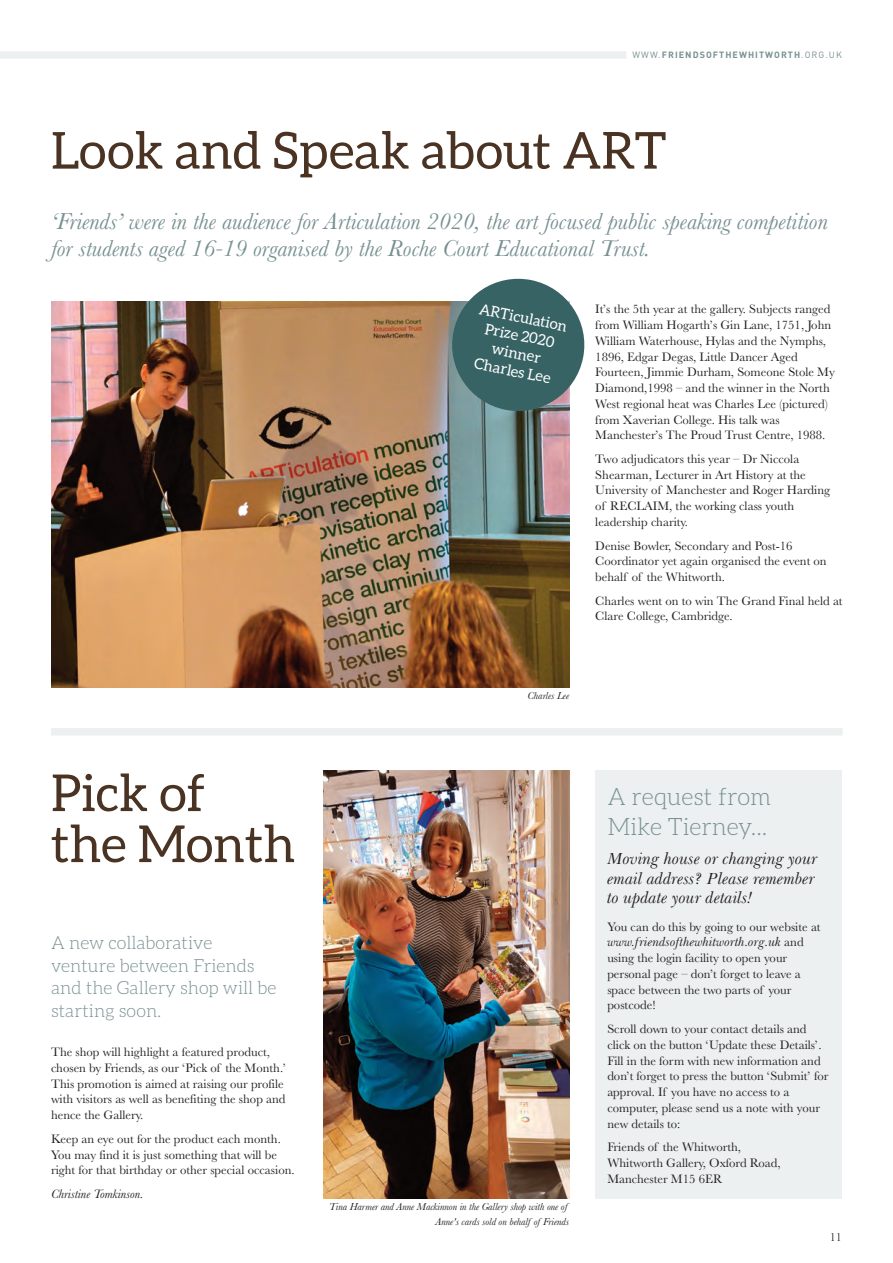
<style>
.page{position:relative;width:893px;height:1263px;background:#fff}
.page>*{position:absolute;margin:0;border:0;box-sizing:border-box;transform-origin:0 0}
.t1{font:51px/51px "Aleo";color:#4a3322}
.t2{font:italic 24px/27px "Baskerville";color:#789091}
.t3{font:300 24px/30px "Aleo";color:#789091}
.t4{font:300 18px/22.5px "Aleo";color:#789091}
.t5{font:italic 16.5px/19.5px "Baskerville BT";color:#231f20}
.t6{font:15px/18px "Aleo";color:#fff;text-align:center}
.t7{font:12.75px/15.8px "Baskerville";color:#231f20}
.t8{font:italic 12.75px "Baskerville";color:#231f20}
.t9{font:12px "Baskerville";color:#231f20}
.t10{font:italic 10.5px/14.2px "Baskerville";letter-spacing:-.005em;color:#231f20;text-align:right}
.t11{font:700 9px "DIN";letter-spacing:.115em;color:#789091}
.s1{font-weight:400}
.s2{font-family:"Baskerville BT";font-style:italic}
</style>
<div class="page">
<div style="left:0;top:51px;width:626px;height:8px;background:#ecf0f0"></div>
<img style="left:51px;top:302px;width:518px;height:386px">
<img style="left:323px;top:770px;width:246px;height:428px">
<div style="left:595px;top:770px;width:247px;height:428px;background:#ecf0f0"></div>
<div style="left:51px;top:728px;width:792px;height:7px;background:#ecf0f0"></div>
<svg style="left:446px;top:278px;width:139px;height:139px;background:#5e7f80"></svg>
<p class="t11" style="left:633px;top:52px;width:211px"><span class="s1">WWW.</span>FRIENDSOFTHEWHITWORTH<span class="s1">.ORG.UK</span></p>
<p class="t1" style="left:51px;top:126px;width:617px">Look and Speak about ART</p>
<p class="t2" style="left:51px;top:210px;width:778px">‘Friends’ were in the audience for Articulation 2020, the art focused public speaking competition for students aged 16-19 organised by the Roche Court Educational Trust.</p>
<p class="t1" style="left:51px;top:768px;width:246px">Pick of<br>the Month</p>
<p class="t4" style="left:51px;top:932px;width:227px">A new collaborative venture between Friends and the Gallery shop will be starting soon.</p>
<p class="t7" style="left:51px;top:1045px;width:237px">The shop will highlight a featured product, chosen by Friends, as our ‘Pick of the Month.’ This promotion is aimed at raising our profile with visitors as well as benefiting the shop and hence the Gallery.</p>
<p class="t7" style="left:51px;top:1132px;width:245px">Keep an eye out for the product each month.<br>You may find it is just something that will be right for that birthday or other special occasion.</p>
<p class="t8" style="left:51px;top:1189px;width:94px">Christine Tomkinson.</p>
<p class="t6" style="left:481px;top:300px;width:91px;rotate:11deg">ARTiculation<br>Prize 2020 winner<br>Charles Lee</p>
<p class="t7" style="left:595px;top:303px;width:241px">It’s the 5th year at the gallery. Subjects ranged from William Hogarth’s Gin Lane, 1751, John William Waterhouse, Hylas and the Nymphs, 1896, Edgar Degas, Little Dancer Aged Fourteen, Jimmie Durham, Someone Stole My Diamond,1998 – and the winner in the North West regional heat was Charles Lee (pictured) from Xaverian College. His talk was Manchester’s The Proud Trust Centre, 1988.</p>
<p class="t7" style="left:595px;top:452px;width:236px">Two adjudicators this year – Dr Niccola Shearman, Lecturer in Art History at the University of Manchester and Roger Harding of RECLAIM, the working class youth leadership charity.</p>
<p class="t7" style="left:595px;top:539px;width:233px">Denise Bowler, Secondary and Post-16<br>Coordinator yet again organised the event on behalf of the Whitworth.</p>
<p class="t7" style="left:595px;top:594px;width:249px">Charles went on to win The Grand Final held at<br>Clare College, Cambridge.</p>
<p class="t10" style="left:528px;top:689px;width:43px">Charles Lee</p>
<p class="t10" style="left:329px;top:1201px;width:242px">Tina Harmer and Anne Mackinnon in the Gallery shop with one of<br>Anne's cards sold on behalf of Friends</p>
<p class="t3" style="left:607px;top:783px;width:166px">A request from<br>Mike Tierney...</p>
<p class="t5" style="left:607px;top:850px;width:212px">Moving house or changing your email address? Please remember to update your details!</p>
<p class="t7" style="left:607px;top:920px;width:215px">You can do this by going to our website at <span class="s2">www.friendsofthewhitworth.org.uk</span> and using the login facility to open your personal page – don’t forget to leave a space between the two parts of your postcode!</p>
<p class="t7" style="left:607px;top:1022px;width:223px">Scroll down to your contact details and click on the button ‘Update these Details’.<br>Fill in the form with new information and don’t forget to press the button ‘Submit’ for approval. If you have no access to a computer, please send us a note with your new details to:</p>
<p class="t7" style="left:607px;top:1140px;width:175px">Friends of the Whitworth,<br>Whitworth Gallery, Oxford Road,<br>Manchester M15 6ER</p>
<p class="t9" style="left:830px;top:1233px;width:13px">11</p>
</div>
